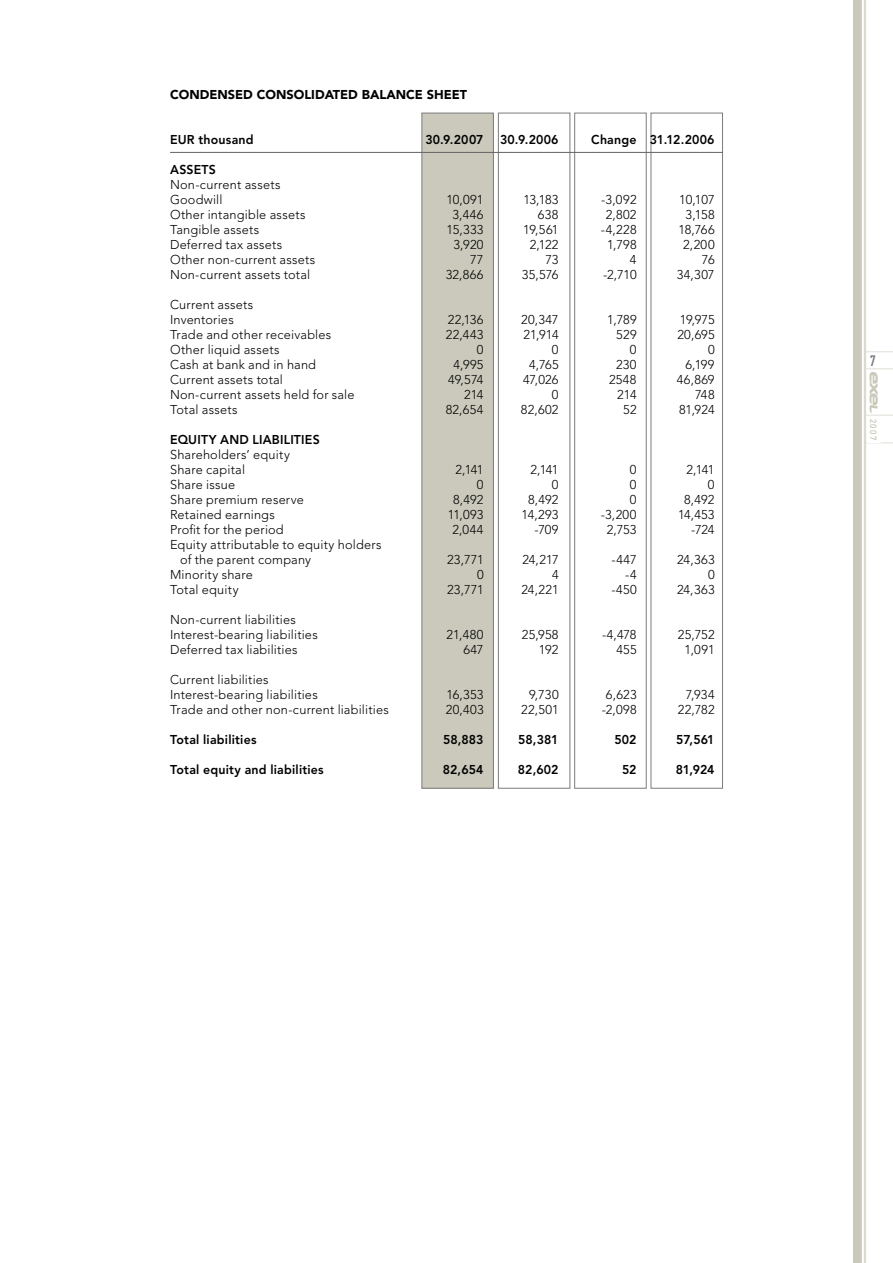
<style>
.page{position:relative;width:893px;height:1263px;background:#fff}
.page>*{position:absolute;margin:0;border:0;box-sizing:border-box;transform-origin:0 0}
.t1{font:300 12.75px/15px "Avenir";letter-spacing:.015em;color:#000}
.t2{font:800 12.75px "Avenir";letter-spacing:.015em;color:#000}
.t3{font:900 12.75px "Avenir";color:#000}
.t4{font:9px "DIN Mittelschrift Alternate";color:#cac9bb}
.t5{font:8.55px "DIN Mittelschrift Alternate";color:#cac9bb}
</style>
<div class="page">
<svg style="left:853px;top:0;width:40px;height:1263px"></svg>
<div style="left:867px;top:417px;width:14px;height:25px;background:#fff"></div>
<div style="left:422px;top:113px;width:71px;height:675px;background:#cac9bb"></div>
<div style="left:421px;top:113px;width:73px;height:676px;border:1px solid #7c7c7c"></div>
<div style="left:651px;top:113px;width:72px;height:676px;border:1px solid #7c7c7c"></div>
<div style="left:498px;top:113px;width:72px;height:676px;border:1px solid #7c7c7c"></div>
<div style="left:574px;top:113px;width:73px;height:676px;border:1px solid #7c7c7c"></div>
<hr style="left:170px;top:152px;width:553px;height:1px;background:#636363">
<p class="t3" style="left:170px;top:86px;width:298px">CONDENSED CONSOLIDATED BALANCE SHEET</p>
<p class="t2" style="left:170px;top:132px;width:85px">EUR thousand</p>
<p class="t2" style="left:425px;top:132px;width:60px">30.9.2007</p>
<p class="t2" style="left:500px;top:132px;width:60px">30.9.2006</p>
<p class="t2" style="left:591px;top:132px;width:125px">Change 31.12.2006</p>
<p class="t2" style="left:170px;top:162px;width:47px">ASSETS</p>
<p class="t1" style="left:170px;top:177px;width:112px">Non-current assets<br>Goodwill</p>
<p class="t1" style="left:446px;top:192px;width:39px">10,091</p>
<p class="t1" style="left:523px;top:192px;width:37px">13,183</p>
<p class="t1" style="left:601px;top:192px;width:37px">-3,092</p>
<p class="t1" style="left:679px;top:192px;width:37px">10,107</p>
<p class="t1" style="left:170px;top:207px;width:137px">Other intangible assets</p>
<p class="t1" style="left:452px;top:207px;width:33px">3,446</p>
<p class="t1" style="left:538px;top:207px;width:22px">638</p>
<p class="t1" style="left:606px;top:207px;width:32px">2,802</p>
<p class="t1" style="left:685px;top:207px;width:31px">3,158</p>
<p class="t1" style="left:170px;top:222px;width:91px">Tangible assets</p>
<p class="t1" style="left:446px;top:222px;width:39px">15,333</p>
<p class="t1" style="left:523px;top:222px;width:37px">19,561</p>
<p class="t1" style="left:601px;top:222px;width:37px">-4,228</p>
<p class="t1" style="left:678px;top:222px;width:38px">18,766</p>
<p class="t1" style="left:170px;top:237px;width:114px">Deferred tax assets</p>
<p class="t1" style="left:453px;top:237px;width:32px">3,920</p>
<p class="t1" style="left:530px;top:237px;width:30px">2,122</p>
<p class="t1" style="left:607px;top:237px;width:31px">1,798</p>
<p class="t1" style="left:683px;top:237px;width:33px">2,200</p>
<p class="t1" style="left:170px;top:252px;width:147px">Other non-current assets</p>
<p class="t1" style="left:470px;top:252px;width:15px">77</p>
<p class="t1" style="left:545px;top:252px;width:15px">73</p>
<p class="t1" style="left:630px;top:252px;width:8px">4</p>
<p class="t1" style="left:702px;top:252px;width:14px">76</p>
<p class="t1" style="left:170px;top:267px;width:142px">Non-current assets total</p>
<p class="t1" style="left:446px;top:267px;width:39px">32,866</p>
<p class="t1" style="left:522px;top:267px;width:38px">35,576</p>
<p class="t1" style="left:603px;top:267px;width:35px">-2,710</p>
<p class="t1" style="left:677px;top:267px;width:39px">34,307</p>
<p class="t1" style="left:170px;top:297px;width:85px">Current assets<br>Inventories</p>
<p class="t1" style="left:448px;top:312px;width:37px">22,136</p>
<p class="t1" style="left:521px;top:312px;width:39px">20,347</p>
<p class="t1" style="left:607px;top:312px;width:31px">1,789</p>
<p class="t1" style="left:680px;top:312px;width:36px">19,975</p>
<p class="t1" style="left:170px;top:327px;width:163px">Trade and other receivables</p>
<p class="t1" style="left:446px;top:327px;width:39px">22,443</p>
<p class="t1" style="left:524px;top:327px;width:36px">21,914</p>
<p class="t1" style="left:616px;top:327px;width:22px">529</p>
<p class="t1" style="left:677px;top:327px;width:39px">20,695</p>
<p class="t1" style="left:170px;top:342px;width:111px">Other liquid assets</p>
<p class="t1" style="left:477px;top:342px;width:8px">0</p>
<p class="t1" style="left:552px;top:342px;width:8px">0</p>
<p class="t1" style="left:630px;top:342px;width:8px">0</p>
<p class="t1" style="left:708px;top:342px;width:8px">0</p>
<p class="t1" style="left:170px;top:357px;width:148px">Cash at bank and in hand</p>
<p class="t1" style="left:454px;top:357px;width:32px">4,995</p>
<p class="t1" style="left:529px;top:357px;width:31px">4,765</p>
<p class="t1" style="left:616px;top:357px;width:22px">230</p>
<p class="t1" style="left:685px;top:357px;width:31px">6,199</p>
<p class="t1" style="left:170px;top:372px;width:114px">Current assets total</p>
<p class="t1" style="left:448px;top:372px;width:37px">49,574</p>
<p class="t1" style="left:523px;top:372px;width:37px">47,026</p>
<p class="t1" style="left:609px;top:372px;width:29px">2548</p>
<p class="t1" style="left:677px;top:372px;width:39px">46,869</p>
<p class="t1" style="left:170px;top:387px;width:186px">Non-current assets held for sale</p>
<p class="t1" style="left:464px;top:387px;width:21px">214</p>
<p class="t1" style="left:552px;top:387px;width:8px">0</p>
<p class="t1" style="left:617px;top:387px;width:21px">214</p>
<p class="t1" style="left:695px;top:387px;width:21px">748</p>
<p class="t1" style="left:170px;top:402px;width:69px">Total assets</p>
<p class="t1" style="left:446px;top:402px;width:39px">82,654</p>
<p class="t1" style="left:521px;top:402px;width:39px">82,602</p>
<p class="t1" style="left:623px;top:402px;width:15px">52</p>
<p class="t1" style="left:679px;top:402px;width:37px">81,924</p>
<p class="t2" style="left:170px;top:432px;width:151px">EQUITY AND LIABILITIES</p>
<p class="t1" style="left:170px;top:447px;width:121px">Shareholders’ equity<br>Share capital</p>
<p class="t1" style="left:456px;top:462px;width:30px">2,141</p>
<p class="t1" style="left:531px;top:462px;width:30px">2,141</p>
<p class="t1" style="left:630px;top:462px;width:8px">0</p>
<p class="t1" style="left:687px;top:462px;width:30px">2,141</p>
<p class="t1" style="left:170px;top:477px;width:67px">Share issue</p>
<p class="t1" style="left:477px;top:477px;width:8px">0</p>
<p class="t1" style="left:552px;top:477px;width:8px">0</p>
<p class="t1" style="left:630px;top:477px;width:8px">0</p>
<p class="t1" style="left:708px;top:477px;width:8px">0</p>
<p class="t1" style="left:170px;top:492px;width:135px">Share premium reserve</p>
<p class="t1" style="left:453px;top:492px;width:32px">8,492</p>
<p class="t1" style="left:528px;top:492px;width:32px">8,492</p>
<p class="t1" style="left:630px;top:492px;width:8px">0</p>
<p class="t1" style="left:684px;top:492px;width:32px">8,492</p>
<p class="t1" style="left:170px;top:507px;width:106px">Retained earnings</p>
<p class="t1" style="left:448px;top:507px;width:37px">11,093</p>
<p class="t1" style="left:522px;top:507px;width:38px">14,293</p>
<p class="t1" style="left:601px;top:507px;width:37px">-3,200</p>
<p class="t1" style="left:678px;top:507px;width:38px">14,453</p>
<p class="t1" style="left:170px;top:522px;width:115px">Profit for the period</p>
<p class="t1" style="left:452px;top:522px;width:33px">2,044</p>
<p class="t1" style="left:534px;top:522px;width:26px">-709</p>
<p class="t1" style="left:607px;top:522px;width:31px">2,753</p>
<p class="t1" style="left:691px;top:522px;width:25px">-724</p>
<p class="t1" style="left:180px;top:537px;width:203px;text-indent:-10px">Equity attributable to equity holders of the parent company</p>
<p class="t1" style="left:447px;top:552px;width:38px">23,771</p>
<p class="t1" style="left:522px;top:552px;width:38px">24,217</p>
<p class="t1" style="left:612px;top:552px;width:27px">-447</p>
<p class="t1" style="left:677px;top:552px;width:39px">24,363</p>
<p class="t1" style="left:170px;top:567px;width:84px">Minority share</p>
<p class="t1" style="left:477px;top:567px;width:8px">0</p>
<p class="t1" style="left:552px;top:567px;width:8px">4</p>
<p class="t1" style="left:625px;top:567px;width:13px">-4</p>
<p class="t1" style="left:708px;top:567px;width:8px">0</p>
<p class="t1" style="left:170px;top:582px;width:70px">Total equity</p>
<p class="t1" style="left:447px;top:582px;width:38px">23,771</p>
<p class="t1" style="left:521px;top:582px;width:39px">24,221</p>
<p class="t1" style="left:611px;top:582px;width:27px">-450</p>
<p class="t1" style="left:677px;top:582px;width:39px">24,363</p>
<p class="t1" style="left:170px;top:612px;width:149px">Non-current liabilities<br>Interest-bearing liabilities</p>
<p class="t1" style="left:447px;top:627px;width:39px">21,480</p>
<p class="t1" style="left:522px;top:627px;width:38px">25,958</p>
<p class="t1" style="left:602px;top:627px;width:36px">-4,478</p>
<p class="t1" style="left:678px;top:627px;width:38px">25,752</p>
<p class="t1" style="left:170px;top:642px;width:129px">Deferred tax liabilities</p>
<p class="t1" style="left:463px;top:642px;width:22px">647</p>
<p class="t1" style="left:539px;top:642px;width:21px">192</p>
<p class="t1" style="left:616px;top:642px;width:22px">455</p>
<p class="t1" style="left:685px;top:642px;width:32px">1,091</p>
<p class="t1" style="left:170px;top:672px;width:149px">Current liabilities<br>Interest-bearing liabilities</p>
<p class="t1" style="left:446px;top:687px;width:39px">16,353</p>
<p class="t1" style="left:529px;top:687px;width:31px">9,730</p>
<p class="t1" style="left:606px;top:687px;width:32px">6,623</p>
<p class="t1" style="left:686px;top:687px;width:30px">7,934</p>
<p class="t1" style="left:170px;top:702px;width:220px">Trade and other non-current liabilities</p>
<p class="t1" style="left:446px;top:702px;width:39px">20,403</p>
<p class="t1" style="left:521px;top:702px;width:39px">22,501</p>
<p class="t1" style="left:602px;top:702px;width:36px">-2,098</p>
<p class="t1" style="left:678px;top:702px;width:38px">22,782</p>
<p class="t2" style="left:170px;top:732px;width:88px">Total liabilities</p>
<p class="t2" style="left:443px;top:732px;width:42px">58,883</p>
<p class="t2" style="left:518px;top:732px;width:42px">58,381</p>
<p class="t2" style="left:614px;top:732px;width:24px">502</p>
<p class="t2" style="left:676px;top:732px;width:40px">57,561</p>
<p class="t2" style="left:170px;top:762px;width:155px">Total equity and liabilities</p>
<p class="t2" style="left:443px;top:762px;width:42px">82,654</p>
<p class="t2" style="left:518px;top:762px;width:42px">82,602</p>
<p class="t2" style="left:622px;top:762px;width:16px">52</p>
<p class="t2" style="left:676px;top:762px;width:40px">81,924</p>
<p class="t5" style="left:878px;top:418px;width:24px;rotate:90deg">2006</p>
<p class="t4" style="left:878px;top:419px;width:23px;rotate:90deg">2007</p>
</div>
